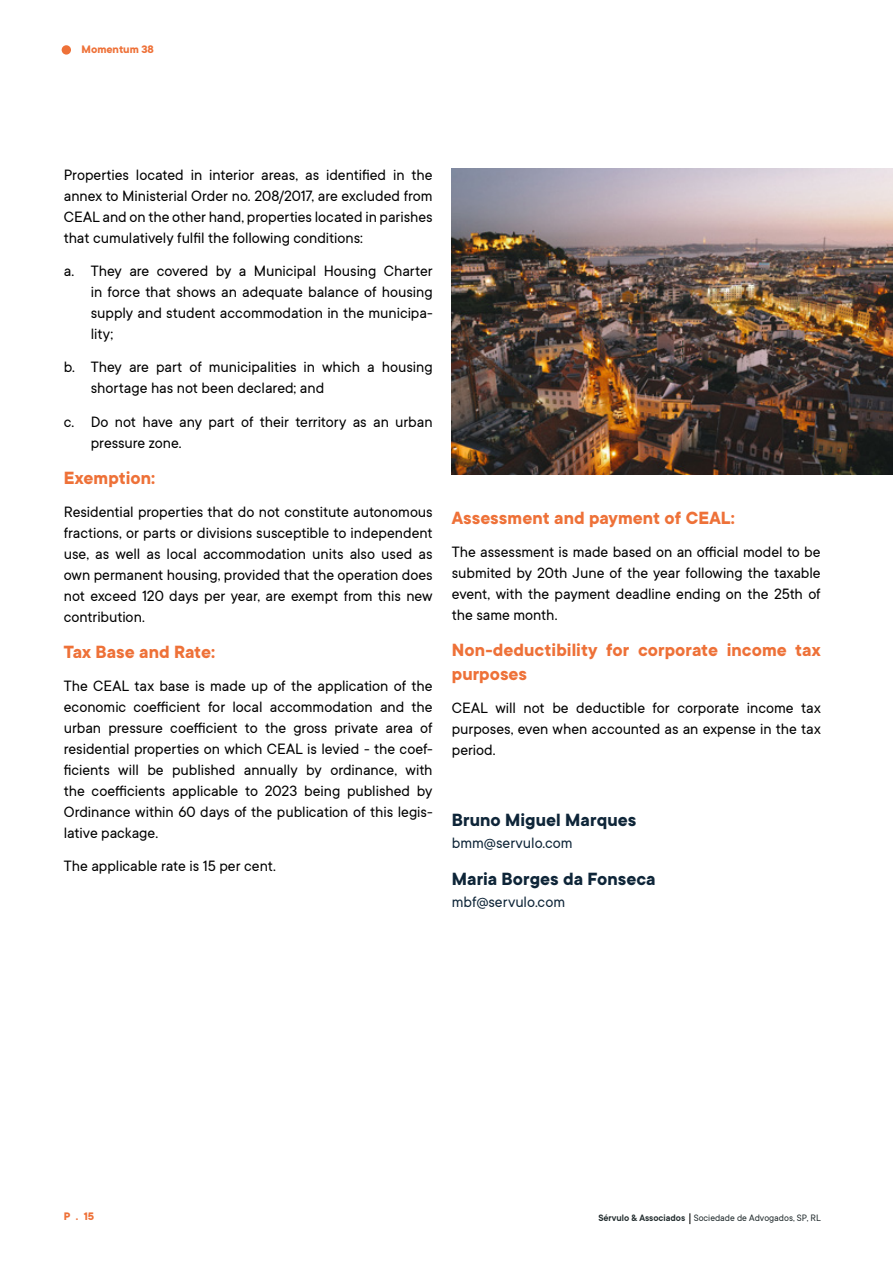
<style>
.page{position:relative;width:893px;height:1263px;background:#fff}
.page>*{position:absolute;margin:0;border:0;box-sizing:border-box;transform-origin:0 0}
.t1{font:700 19.5px/24px "TT Commons";color:#ee7138}
.t2{font:700 19.5px "TT Commons";letter-spacing:.005em;color:#0e2538}
.t3{font:16.5px/21px "TT Commons";letter-spacing:-.005em;color:#000;text-align:justify}
.t4{font:16.5px "TT Commons";color:#0e2538}
.t5{font:700 12px "TT Commons";letter-spacing:-.005em;color:#ee7138}
.t6{font:10.2px "TT Commons";color:#212b2d}
.s1{font-weight:600}
</style>
<div class="page">
<div style="left:62px;top:45px;width:9px;height:10px;background:#ee7138;border-radius:50%"></div>
<img style="left:452px;top:169px;width:441px;height:305px">
<p class="t5" style="left:82px;top:43px;width:74px">Momentum 38</p>
<p class="t3" style="left:64px;top:165px;width:370px">Properties located in interior areas, as identified in the annex to Ministerial Order no. 208/2017, are excluded from CEAL and on the other hand, properties located in parishes that cumulatively fulfil the following conditions:</p>
<p class="t3" style="left:91px;top:261px;width:343px;text-indent:-27px">a. They are covered by a Municipal Housing Charter in force that shows an adequate balance of housing supply and student accommodation in the municipa&shy;lity;</p>
<p class="t3" style="left:91px;top:357px;width:343px;text-indent:-27px">b. They are part of municipalities in which a housing shortage has not been declared; and</p>
<p class="t3" style="left:91px;top:411px;width:343px;text-indent:-27px">c. Do not have any part of their territory as an urban pressure zone.</p>
<p class="t1" style="left:64px;top:466px;width:93px">Exemption:</p>
<p class="t3" style="left:64px;top:501px;width:370px">Residential properties that do not constitute autonomous fractions, or parts or divisions susceptible to independent use, as well as local accommodation units also used as own permanent housing, provided that the operation does not exceed 120 days per year, are exempt from this new contribution.</p>
<p class="t1" style="left:64px;top:640px;width:153px">Tax Base and Rate:</p>
<p class="t3" style="left:64px;top:675px;width:370px">The CEAL tax base is made up of the application of the economic coefficient for local accommodation and the urban pressure coefficient to the gross private area of residential properties on which CEAL is levied - the coef&shy;ficients will be published annually by ordinance, with the coefficients applicable to 2023 being published by Ordinance within 60 days of the publication of this legis&shy;lative package.</p>
<p class="t3" style="left:64px;top:856px;width:213px">The applicable rate is 15 per cent.</p>
<p class="t1" style="left:452px;top:506px;width:284px">Assessment and payment of CEAL:</p>
<p class="t3" style="left:452px;top:542px;width:370px">The assessment is made based on an official model to be submited by 20th June of the year following the taxable event, with the payment deadline ending on the 25th of the same month.</p>
<p class="t1" style="left:452px;top:638px;width:370px">Non-deductibility for corporate income tax purposes</p>
<p class="t3" style="left:452px;top:698px;width:370px">CEAL will not be deductible for corporate income tax purposes, even when accounted as an expense in the tax period.</p>
<p class="t2" style="left:452px;top:809px;width:186px">Bruno Miguel Marques</p>
<p class="t4" style="left:452px;top:834px;width:122px">bmm@servulo.com</p>
<p class="t2" style="left:452px;top:868px;width:205px">Maria Borges da Fonseca</p>
<p class="t4" style="left:452px;top:893px;width:115px">mbf@servulo.com</p>
<p class="t5" style="left:64px;top:1210px;width:32px">P . 15</p>
<p class="t6" style="left:598px;top:1212px;width:224px"><span class="s1">Sérvulo &amp; Associados</span> Sociedade de Advogados, SP, RL</p>
</div>
